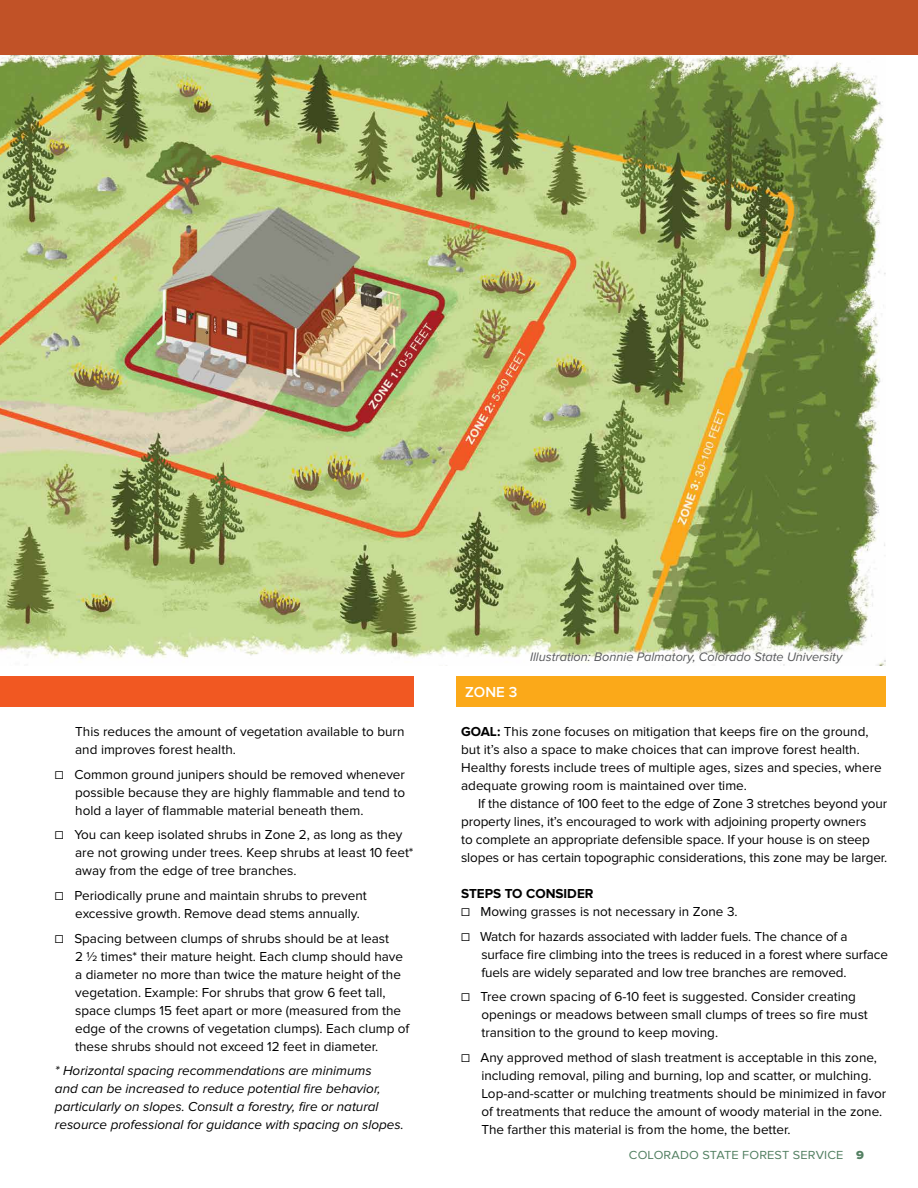
<style>
.page{position:relative;width:918px;height:1188px;background:#fff}
.page>*{position:absolute;margin:0;border:0;box-sizing:border-box;transform-origin:0 0}
.t1{font:600 15px "Proxima Nova";color:#fff}
.t2{font:13.5px/18px "Proxima Nova";color:#000}
.t3{font:italic 13.5px/18px "Proxima Nova";color:#000}
.t4{font:700 13.5px "Proxima Nova";color:#000}
.t5{font:italic 12.75px "Proxima Nova";color:#58595b}
.t6{font:12.15px "Proxima Nova";letter-spacing:.01em;color:#527f61;scale:1.05 1}
.s1{font-weight:700}
.s2{font-family:"Proxima Nova Extrabld"}
</style>
<div class="page">
<img style="left:0;top:54px;width:886px;height:612px">
<hr style="left:0;top:1px;width:2px;height:53px;background:#c15227">
<div style="left:2px;top:1px;width:916px;height:53px;background:#c15227"></div>
<div style="left:0;top:676px;width:414px;height:30px;background:#f15822"></div>
<div style="left:456px;top:676px;width:430px;height:30px;background:#fba919"></div>
<p class="t2" style="left:75px;top:723px;width:331px">This reduces the amount of vegetation available to burn and improves forest health.</p>
<p class="t2" style="left:75px;top:765px;width:332px;text-align:justify;text-indent:-20px">☐ Common ground junipers should be removed whenever possible because they are highly flammable and tend to hold a layer of flammable material beneath them.</p>
<p class="t2" style="left:75px;top:826px;width:340px;text-indent:-20px">☐ You can keep isolated shrubs in Zone 2, as long as they are not growing under trees. Keep shrubs at least 10 feet* away from the edge of tree branches.</p>
<p class="t2" style="left:75px;top:887px;width:293px;text-indent:-20px">☐ Periodically prune and maintain shrubs to prevent excessive growth. Remove dead stems annually.</p>
<p class="t2" style="left:75px;top:929px;width:336px;text-indent:-20px">☐ Spacing between clumps of shrubs should be at least<br>2 1/2 times* their mature height. Each clump should have a diameter no more than twice the mature height of the vegetation. Example: For shrubs that grow 6 feet tall, space clumps 15 feet apart or more (measured from the edge of the crowns of vegetation clumps). Each clump of these shrubs should not exceed 12 feet in diameter.</p>
<p class="t3" style="left:55px;top:1062px;width:350px">* Horizontal spacing recommendations are minimums<br>and can be increased to reduce potential fire behavior, particularly on slopes. Consult a forestry, fire or natural resource professional for guidance with spacing on slopes.</p>
<p class="t1" style="left:465px;top:683px;width:54px">ZONE 3</p>
<p class="t5" style="left:530px;top:650px;width:314px">Illustration: Bonnie Palmatory, Colorado State University</p>
<p class="t2" style="left:461px;top:723px;width:422px"><span class="s1">GOAL:</span> This zone focuses on mitigation that keeps fire on the ground, but it’s also a space to make choices that can improve forest health.<br>Healthy forests include trees of multiple ages, sizes and species, where adequate growing room is maintained over time.</p>
<p class="t2" style="left:461px;top:795px;width:428px;text-indent:17px">If the distance of 100 feet to the edge of Zone 3 stretches beyond your property lines, it’s encouraged to work with adjoining property owners<br>to complete an appropriate defensible space. If your house is on steep slopes or has certain topographic considerations, this zone may be larger.</p>
<p class="t4" style="left:461px;top:886px;width:134px">STEPS TO CONSIDER</p>
<p class="t2" style="left:461px;top:899px;width:388px;line-height:24.8px">☐ Mowing grasses is not necessary in Zone 3.<br>☐ Watch for hazards associated with ladder fuels. The chance of a</p>
<p class="t2" style="left:481px;top:945px;width:408px">surface fire climbing into the trees is reduced in a forest where surface fuels are widely separated and low tree branches are removed.</p>
<p class="t2" style="left:481px;top:988px;width:388px;text-indent:-20px">☐ Tree crown spacing of 6-10 feet is suggested. Consider creating openings or meadows between small clumps of trees so fire must transition to the ground to keep moving.</p>
<p class="t2" style="left:481px;top:1049px;width:406px;text-indent:-20px">☐ Any approved method of slash treatment is acceptable in this zone, including removal, piling and burning, lop and scatter, or mulching.<br>Lop-and-scatter or mulching treatments should be minimized in favor of treatments that reduce the amount of woody material in the zone.<br>The farther this material is from the home, the better.</p>
<p class="t6" style="left:629px;top:1148px;width:225px">COLORADO STATE FOREST SERVICE <span class="s2">9</span></p>
</div>
